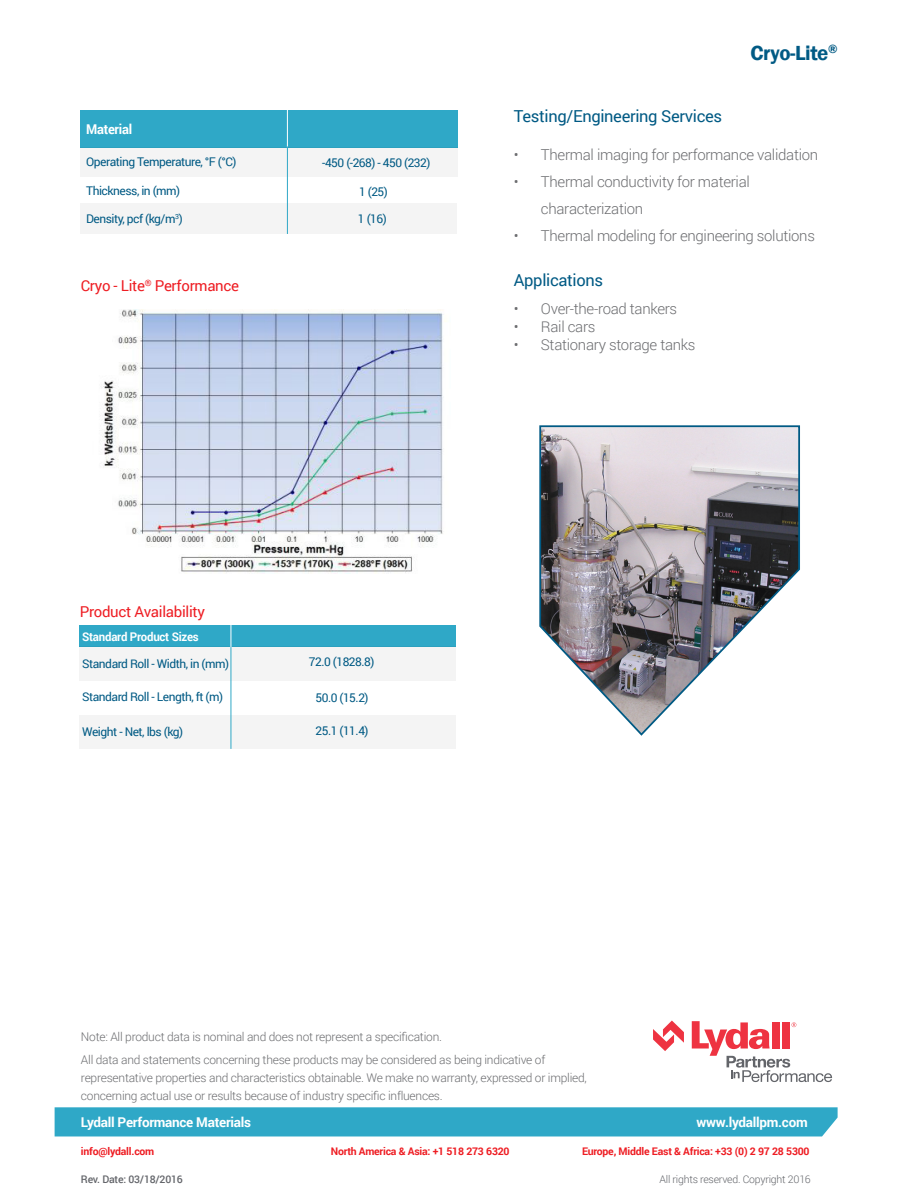
<style>
.page{position:relative;width:918px;height:1188px;background:#fff}
.page>*{position:absolute;margin:0;border:0;box-sizing:border-box;transform-origin:0 0}
.t1{font:600 21px "Franklin Gothic";letter-spacing:-.02em;color:#005a84}
.t2{font:16.5px "Roboto";letter-spacing:-.02em;color:#005a84}
.t3{font:300 15px/27px "Roboto";letter-spacing:-.02em;color:#6c6d70}
.t4{font:15px "Roboto";letter-spacing:-.02em;color:#ee1d23}
.t5{font:700 13.5px "Roboto";letter-spacing:-.02em;color:#fff}
.t6{font:700 13.5px "Roboto";letter-spacing:-.02em;color:#fff;scale:.95 1}
.t7{font:300 12px/18px "Roboto";letter-spacing:-.02em;color:#6c6d70}
.t8{font:12px "Roboto";letter-spacing:-.04em;color:#005a84}
.t9{font:700 12px "Roboto";letter-spacing:-.02em;color:#fff;scale:.95 1}
.t10{font:700 10.5px "Roboto";letter-spacing:-.02em;color:#ee1d23}
.t11{font:300 10.5px "Roboto";letter-spacing:-.02em;color:#63656a}
.t12{font:500 10.5px "Roboto";letter-spacing:-.02em;color:#63656a}
</style>
<div class="page">
<div style="left:81px;top:148px;width:377px;height:29px;background:#f4f4f4"></div>
<div style="left:81px;top:110px;width:377px;height:38px;background:#2fa8c7"></div>
<div style="left:55px;top:1107px;width:783px;height:29px;background:#2fa8c7"></div>
<svg style="left:653px;top:1021px;width:31px;height:30px"></svg>
<svg style="left:692px;top:1021px;width:140px;height:61px"></svg>
<div style="left:81px;top:203px;width:376px;height:31px;background:#f4f4f4"></div>
<hr style="left:287px;top:109px;width:1px;height:39px;background:#fff">
<img style="left:102px;top:309px;width:344px;height:264px">
<div style="left:80px;top:646px;width:376px;height:35px;background:#f4f4f4"></div>
<div style="left:80px;top:626px;width:376px;height:21px;background:#2fa8c7"></div>
<div style="left:80px;top:715px;width:376px;height:34px;background:#f4f4f4"></div>
<hr style="left:231px;top:647px;width:1px;height:102px;background:#2fa8c7">
<svg style="left:231px;top:625px;width:1px;height:22px"></svg>
<hr style="left:287px;top:146px;width:1px;height:88px;background:#2fa8c7">
<svg style="left:539px;top:425px;width:261px;height:311px"></svg>
<p class="t6" style="left:86px;top:120px;width:50px">Material</p>
<p class="t8" style="left:86px;top:154px;width:152px">Operating Temperature, °F (°C)</p>
<p class="t8" style="left:86px;top:183px;width:96px">Thickness, in (mm)</p>
<p class="t8" style="left:86px;top:210px;width:98px">Density, pcf (kg/m<sup>3</sup>)</p>
<p class="t4" style="left:81px;top:275px;width:160px">Cryo - Lite<sup>®</sup> Performance</p>
<p class="t8" style="left:322px;top:155px;width:110px">-450 (-268) - 450 (232)</p>
<p class="t8" style="left:359px;top:183px;width:30px">1 (25)</p>
<p class="t8" style="left:358px;top:211px;width:30px">1 (16)</p>
<h1 class="t1" style="left:751px;top:40px;width:89px">Cryo-Lite<sup>®</sup></h1>
<p class="t2" style="left:514px;top:105px;width:210px">Testing/Engineering Services</p>
<p class="t3" style="left:514px;top:141px;width:306px">• Thermal imaging for performance validation</p>
<p class="t3" style="left:541px;top:168px;width:210px;text-indent:-27px">• Thermal conductivity for material characterization</p>
<p class="t3" style="left:514px;top:222px;width:303px">• Thermal modeling for engineering solutions</p>
<p class="t2" style="left:514px;top:268px;width:91px">Applications</p>
<p class="t3" style="left:514px;top:295px;width:165px">• Over-the-road tankers</p>
<p class="t3" style="left:514px;top:313px;width:83px">• Rail cars</p>
<p class="t3" style="left:514px;top:331px;width:183px">• Stationary storage tanks</p>
<p class="t4" style="left:80px;top:602px;width:127px">Product Availability</p>
<p class="t9" style="left:82px;top:628px;width:124px">Standard Product Sizes</p>
<p class="t8" style="left:82px;top:655px;width:148px">Standard Roll - Width, in (mm)</p>
<p class="t8" style="left:82px;top:689px;width:142px">Standard Roll - Length, ft (m)</p>
<p class="t8" style="left:82px;top:723px;width:103px">Weight - Net, lbs (kg)</p>
<p class="t8" style="left:309px;top:653px;width:67px">72.0 (1828.8)</p>
<p class="t8" style="left:315px;top:689px;width:55px">50.0 (15.2)</p>
<p class="t8" style="left:315px;top:723px;width:55px">25.1 (11.4)</p>
<p class="t7" style="left:81px;top:1028px;width:362px">Note: All product data is nominal and does not represent a specification.</p>
<p class="t7" style="left:81px;top:1050px;width:507px">All data and statements concerning these products may be considered as being indicative of representative properties and characteristics obtainable. We make no warranty, expressed or implied, concerning actual use or results because of industry specific influences.</p>
<p class="t5" style="left:81px;top:1113px;width:172px">Lydall Performance Materials</p>
<p class="t5" style="left:697px;top:1112px;width:113px">www.lydallpm.com</p>
<p class="t10" style="left:81px;top:1143px;width:75px">info@lydall.com</p>
<p class="t10" style="left:331px;top:1143px;width:180px">North America &amp; Asia: +1 518 273 6320</p>
<p class="t10" style="left:582px;top:1143px;width:229px">Europe, Middle East &amp; Africa: +33 (0) 2 97 28 5300</p>
<p class="t11" style="left:660px;top:1172px;width:153px">All rights reserved. Copyright 2016</p>
<p class="t12" style="left:81px;top:1172px;width:103px">Rev. Date: 03/18/2016</p>
</div>
